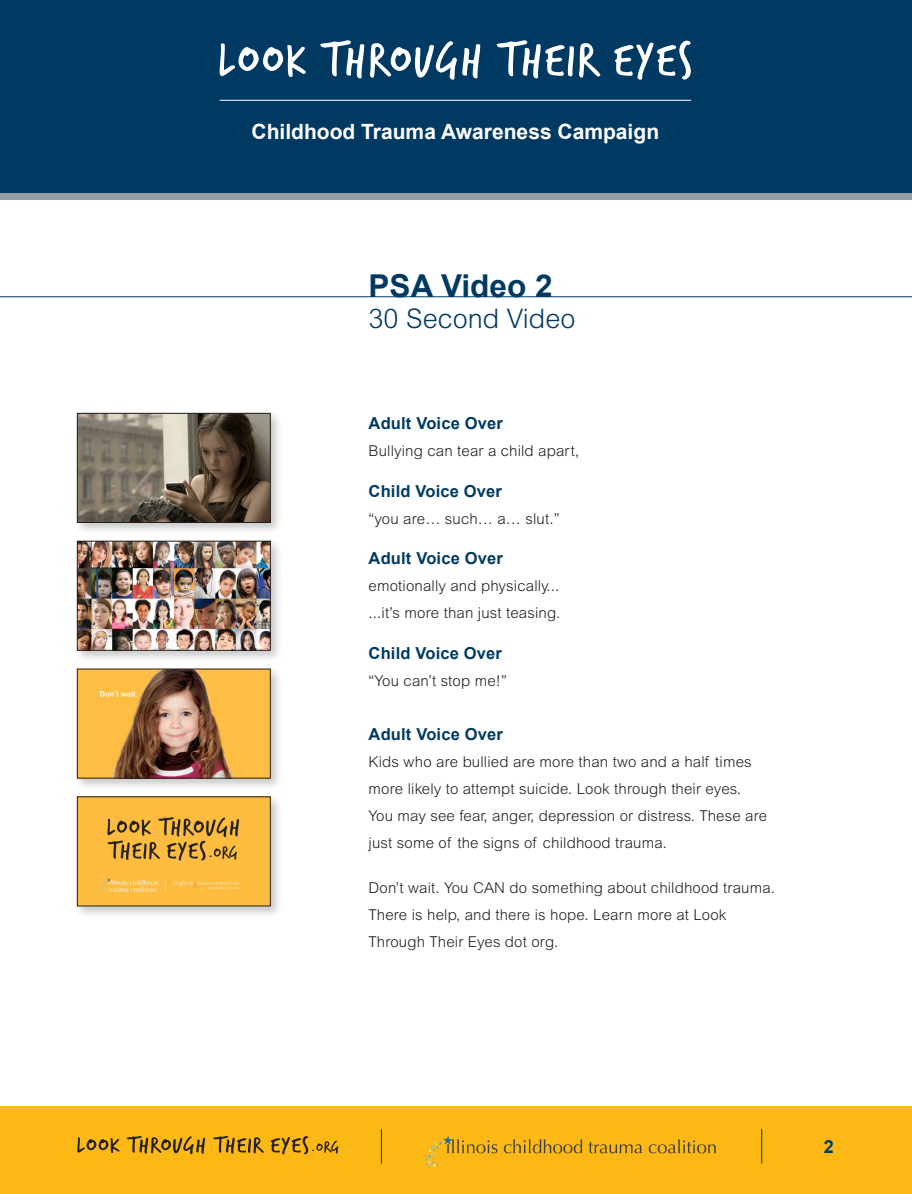
<style>
.page{position:relative;width:912px;height:1194px;background:#fff}
.page>*{position:absolute;margin:0;border:0;box-sizing:border-box;transform-origin:0 0}
.t1{font:700 31.5px "Arial";color:#003a62}
.t2{font:300 27px "Arial";color:#003a62}
.t3{font:700 21px "Arial";color:#fff}
.t4{font:700 18px "Arial";color:#003a62}
.t5{font:700 16.5px "Arial";letter-spacing:.01em;color:#003a62}
.t6{font:300 15px/27px "Arial";letter-spacing:.01em;color:#231f20}
</style>
<div class="page">
<div style="left:0;top:1106px;width:911px;height:87px;background:#fcb814"></div>
<svg style="left:503px;top:1139px;width:79px;height:14px"></svg>
<svg style="left:588px;top:1142px;width:54px;height:11px"></svg>
<svg style="left:648px;top:1139px;width:67px;height:14px"></svg>
<svg style="left:424px;top:1135px;width:73px;height:33px"></svg>
<hr style="left:761px;top:1128px;width:1px;height:35px;background:#003a62">
<hr style="left:381px;top:1128px;width:1px;height:35px;background:#003a62">
<svg style="left:77px;top:1137px;width:42px;height:15px"></svg>
<svg style="left:127px;top:1136px;width:78px;height:18px"></svg>
<svg style="left:213px;top:1136px;width:51px;height:17px"></svg>
<svg style="left:270px;top:1136px;width:68px;height:18px"></svg>
<div style="left:0;top:0;width:911px;height:193px;background:#003a62"></div>
<div style="left:0;top:193px;width:911px;height:6px;background:#959ca1"></div>
<svg style="left:219px;top:43px;width:86px;height:34px"></svg>
<svg style="left:320px;top:40px;width:44px;height:38px"></svg>
<svg style="left:370px;top:41px;width:86px;height:39px"></svg>
<svg style="left:462px;top:44px;width:18px;height:34px"></svg>
<svg style="left:496px;top:40px;width:104px;height:38px"></svg>
<svg style="left:614px;top:41px;width:76px;height:39px"></svg>
<hr style="left:219px;top:100px;width:471px;height:1px;background:#fff">
<hr style="left:0;top:296px;width:911px;height:1px;background:#003a62">
<div style="left:74px;top:410px;width:209px;height:125px;background:#231f20;opacity:.25"></div>
<img style="left:79px;top:415px;width:189px;height:105px">
<div style="left:77px;top:413px;width:193px;height:109px;border:1px solid #231f20"></div>
<div style="left:74px;top:537px;width:209px;height:126px;background:#231f20;opacity:.25"></div>
<img style="left:79px;top:542px;width:189px;height:106px">
<div style="left:77px;top:540px;width:193px;height:110px;border:1px solid #231f20"></div>
<div style="left:74px;top:665px;width:209px;height:125px;background:#231f20;opacity:.25"></div>
<img style="left:79px;top:670px;width:189px;height:106px">
<div style="left:77px;top:668px;width:193px;height:110px;border:1px solid #231f20"></div>
<div style="left:74px;top:793px;width:209px;height:125px;background:#231f20;opacity:.25"></div>
<img style="left:79px;top:798px;width:189px;height:106px">
<h3 class="t3" style="left:251px;top:118px;width:409px">Childhood Trauma Awareness Campaign</h3>
<p class="t1" style="left:368px;top:265px;width:185px">PSA Video 2</p>
<p class="t2" style="left:368px;top:303px;width:208px">30 Second Video</p>
<p class="t5" style="left:368px;top:412px;width:136px">Adult Voice Over</p>
<p class="t6" style="left:368px;top:437px;width:212px">Bullying can tear a child apart,</p>
<p class="t5" style="left:368px;top:479px;width:135px">Child Voice Over</p>
<p class="t6" style="left:368px;top:504px;width:192px">“you are… such… a… slut.”</p>
<p class="t5" style="left:368px;top:547px;width:136px">Adult Voice Over</p>
<p class="t6" style="left:368px;top:572px;width:192px">emotionally and physically...</p>
<p class="t6" style="left:368px;top:599px;width:193px">...it’s more than just teasing.</p>
<p class="t5" style="left:368px;top:641px;width:135px">Child Voice Over</p>
<p class="t6" style="left:368px;top:666px;width:140px">“You can’t stop me!”</p>
<p class="t5" style="left:368px;top:722px;width:136px">Adult Voice Over</p>
<p class="t6" style="left:368px;top:747px;width:384px">Kids who are bullied are more than two and a half times more likely to attempt suicide. Look through their eyes.</p>
<p class="t6" style="left:368px;top:801px;width:400px">You may see fear, anger, depression or distress. These are just some of the signs of childhood trauma.</p>
<p class="t6" style="left:368px;top:873px;width:408px">Don’t wait. You CAN do something about childhood trauma.</p>
<p class="t6" style="left:368px;top:900px;width:359px">There is help, and there is hope. Learn more at Look<br>Through Their Eyes dot org.</p>
<p class="t4" style="left:823px;top:1134px;width:12px">2</p>
</div>
